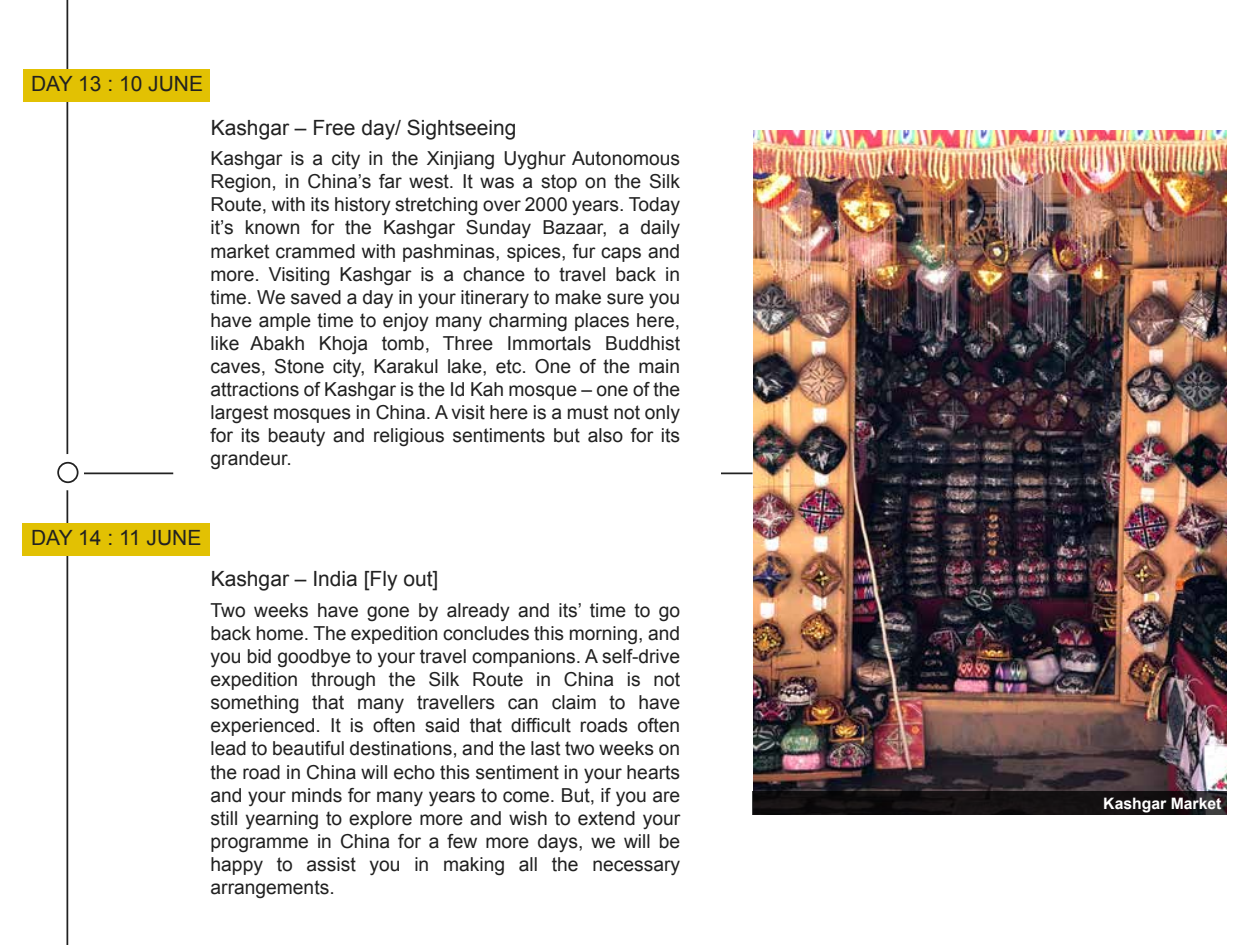
<style>
.page{position:relative;width:1260px;height:945px;background:#fff}
.page>*{position:absolute;margin:0;border:0;box-sizing:border-box;transform-origin:0 0}
.t1{font:21px "Arial";color:#212121}
.t2{font:19.25px/23.1px "Arial";color:#212121;text-align:justify}
.t3{font:700 15.75px "Arial";color:#fff}
</style>
<div class="page">
<svg style="left:66px;top:490px;width:2px;height:455px"></svg>
<svg style="left:66px;top:0;width:2px;height:454px"></svg>
<div style="left:23px;top:69px;width:187px;height:33px;background:#e2c103"></div>
<div style="left:23px;top:523px;width:187px;height:33px;background:#e2c103"></div>
<div style="left:57px;top:462px;width:22px;height:21px;border:2px solid #212121;border-radius:50%"></div>
<hr style="left:84px;top:472px;width:89px;height:2px;background:#212121">
<hr style="left:721px;top:472px;width:31px;height:2px;background:#212121">
<img style="left:753px;top:130px;width:474px;height:661px">
<svg style="left:753px;top:791px;width:474px;height:24px;fill:#141011"></svg>
<p class="t1" style="left:31px;top:70px;width:173px">DAY 13 : 10 JUNE</p>
<p class="t1" style="left:211px;top:114px;width:307px">Kashgar – Free day/ Sightseeing</p>
<p class="t2" style="left:211px;top:147px;width:471px">Kashgar is a city in the Xinjiang Uyghur Autonomous Region, in China’s far west. It was a stop on the Silk Route, with its history stretching over 2000 years. Today it’s known for the Kashgar Sunday Bazaar, a daily market crammed with pashminas, spices, fur caps and more. Visiting Kashgar is a chance to travel back in time. We saved a day in your itinerary to make sure you have ample time to enjoy many charming places here, like Abakh Khoja tomb, Three Immortals Buddhist caves, Stone city, Karakul lake, etc. One of the main attractions of Kashgar is the Id Kah mosque – one of the largest mosques in China. A visit here is a must not only for its beauty and religious sentiments but also for its grandeur.</p>
<p class="t1" style="left:31px;top:524px;width:172px">DAY 14 : 11 JUNE</p>
<p class="t1" style="left:211px;top:565px;width:229px">Kashgar – India [Fly out]</p>
<p class="t2" style="left:211px;top:599px;width:471px">Two weeks have gone by already and its’ time to go back home. The expedition concludes this morning, and you bid goodbye to your travel companions. A self-drive expedition through the Silk Route in China is not something that many travellers can claim to have experienced. It is often said that difficult roads often lead to beautiful destinations, and the last two weeks on the road in China will echo this sentiment in your hearts and your minds for many years to come. But, if you are still yearning to explore more and wish to extend your programme in China for a few more days, we will be happy to assist you in making all the necessary arrangements.</p>
<p class="t3" style="left:1103px;top:793px;width:120px">Kashgar Market</p>
</div>
